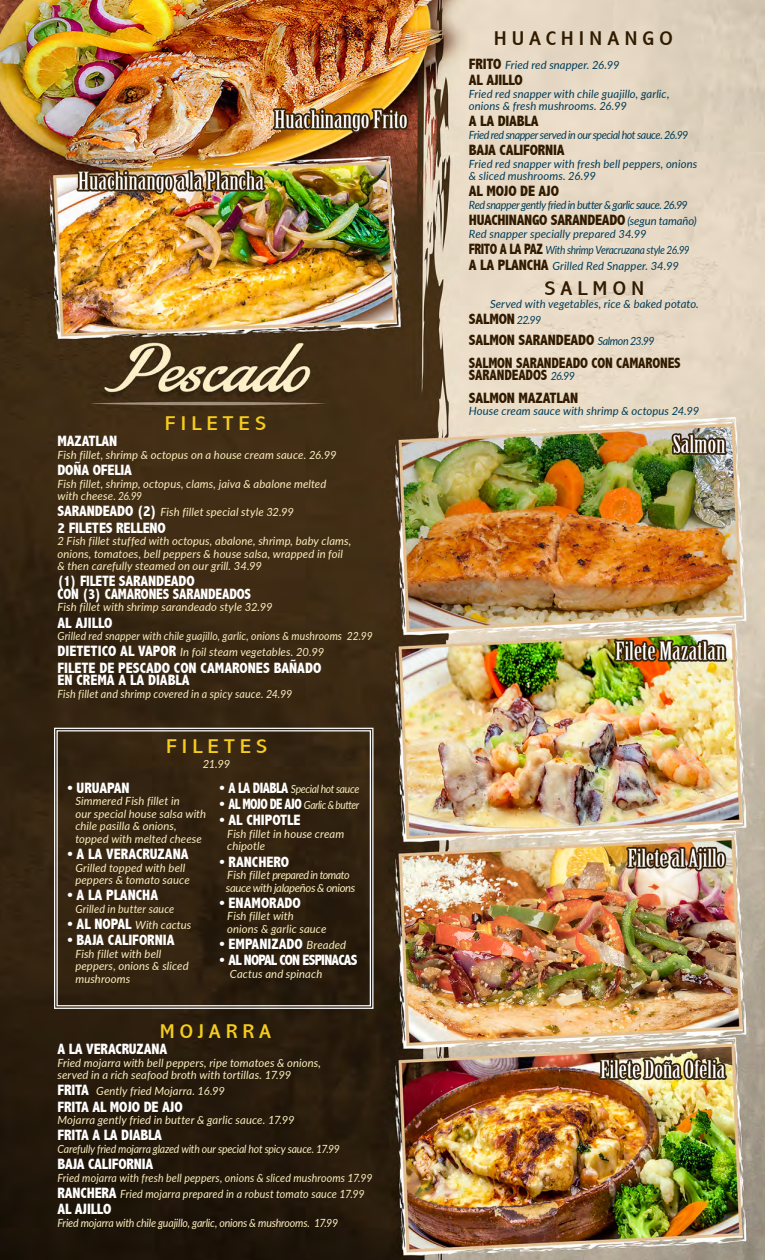
<style>
.page{position:relative;width:765px;height:1260px;background:#fff}
.page>*{position:absolute;margin:0;border:0;box-sizing:border-box;transform-origin:0 0}
.t1{font:condensed 20px "Abadi";letter-spacing:.2em;color:#f6cd1d;scale:1.25 1}
.t2{font:condensed 20px "Abadi";letter-spacing:.2em;color:#301a00;scale:1.25 1}
.t3{font:800 condensed 15px "Abadi";letter-spacing:-.01em;color:#fff}
.t4{font:800 condensed 15px "Abadi";letter-spacing:-.01em;color:#301a00}
.t5{font:800 condensed 15px "Abadi";letter-spacing:-.01em;color:#fff;scale:.95 1}
.t6{font:800 condensed 15px/12.5px "Abadi";letter-spacing:-.01em;color:#301a00;scale:.95 1}
.t7{font:800 condensed 15px "Abadi";letter-spacing:-.05em;color:#fff}
.t8{font:italic 11.25px/12.5px "Lato";letter-spacing:.01em;color:#fbeebe}
.t9{font:italic 11.25px/12.5px "Lato";letter-spacing:.005em;color:#003b57}
.t10{font:italic 11.25px "Lato";letter-spacing:.01em;color:#fbeebe;scale:.95 1}
.t11{font:italic 11.25px "Lato";letter-spacing:.01em;color:#fbeebe;scale:.92 1}
.t12{font:italic 11.25px "Lato";letter-spacing:-.015em;color:#fbeebe;scale:.93 1}
.t13{font:italic 11.25px "Lato";letter-spacing:.01em;color:#fbeebe;scale:.94 1}
.t14{font:italic 11.25px "Lato";letter-spacing:-.015em;color:#fbeebe;scale:.94 1}
.t15{font:italic 11.25px "Lato";letter-spacing:-.04em;color:#003b57;scale:.95 1}
.t16{font:italic 11.25px "Lato";letter-spacing:-.04em;color:#003b57;scale:.96 1}
.t17{font:italic 11.25px "Lato";letter-spacing:-.03em;color:#003b57;scale:.9 1}
.t18{font:italic 11.25px "Lato";letter-spacing:-.04em;color:#fbeebe}
.t19{font:italic 11.25px "Lato";letter-spacing:-.03em;color:#fbeebe;scale:.92 1}
.t20{font:italic 11.25px "Lato";letter-spacing:-.04em;color:#fbeebe;scale:.89 1}
.t21{font:italic 11.25px "Lato";letter-spacing:-.03em;color:#fbeebe}
.s1{font-family:"Abadi";font-weight:800;font-style:normal;font-stretch:condensed;font-size:15px;color:#fff}
.s2{font-family:"Lato";font-weight:400;font-style:italic;font-stretch:normal;font-size:11.25px;color:#fbeebe}
.s3{font-family:"Abadi";font-weight:800;font-style:normal;font-stretch:condensed;font-size:15px;color:#301a00}
.s4{font-family:"Lato";font-weight:400;font-style:italic;font-stretch:normal;font-size:11.25px;color:#003b57}
</style>
<div class="page">
<img style="left:0;top:0;width:765px;height:1260px">
<svg style="left:53px;top:727px;width:321px;height:283px;background:#352614"></svg>
<div style="left:57px;top:730px;width:314px;height:276px;border:1px solid #fff"></div>
<p class="t1" style="left:165px;top:412px;width:82px">FILETES</p>
<p class="t3" style="left:58px;top:433px;width:61px">MAZATLAN</p>
<p class="t8" style="left:58px;top:448px;width:281px">Fish fillet, shrimp &amp; octopus on a house cream sauce. 26.99</p>
<p class="t3" style="left:58px;top:461px;width:76px">DOÑA OFELIA</p>
<p class="t8" style="left:58px;top:477px;width:270px">Fish fillet, shrimp, octopus, clams, jaiva &amp; abalone melted</p>
<p class="t8" style="left:58px;top:489px;width:86px">with cheese. 26.99</p>
<p class="t8" style="left:58px;top:506px;width:238px"><span class="s1">SARANDEADO (2)</span> Fish fillet special style 32.99</p>
<p class="t3" style="left:58px;top:519px;width:110px">2 FILETES RELLENO</p>
<p class="t8" style="left:58px;top:534px;width:295px">2 Fish fillet stuffed with octopus, abalone, shrimp, baby clams, onions, tomatoes, bell peppers &amp; house salsa, wrapped in foil</p>
<p class="t8" style="left:58px;top:559px;width:206px">&amp; then carefully steamed on our grill. 34.99</p>
<p class="t5" style="left:58px;top:573px;width:146px">(1) FILETE SARANDEADO</p>
<p class="t5" style="left:58px;top:585px;width:205px">CON (3) CAMARONES SARANDEADOS</p>
<p class="t8" style="left:58px;top:601px;width:217px">Fish fillet with shrimp sarandeado style 32.99</p>
<p class="t3" style="left:58px;top:614px;width:57px">AL AJILLO</p>
<p class="t11" style="left:58px;top:628px;width:344px">Grilled red snapper with chile guajillo, garlic, onions &amp; mushrooms 22.99</p>
<p class="t8" style="left:58px;top:646px;width:268px"><span class="s1">DIETETICO AL VAPOR</span> In foil steam vegetables. 20.99</p>
<p class="t3" style="left:58px;top:659px;width:265px">FILETE DE PESCADO CON CAMARONES BAÑADO</p>
<p class="t3" style="left:58px;top:671px;width:134px">EN CREMA A LA DIABLA</p>
<p class="t10" style="left:58px;top:685px;width:249px">Fish fillet and shrimp covered in a spicy sauce. 24.99</p>
<p class="t1" style="left:166px;top:735px;width:82px">FILETES</p>
<p class="t8" style="left:203px;top:757px;width:29px">21.99</p>
<p class="t3" style="left:68px;top:779px;width:64px">• URUAPAN</p>
<p class="t8" style="left:75px;top:795px;width:106px">Simmered Fish fillet in</p>
<p class="t8" style="left:75px;top:807px;width:132px">our special house salsa with</p>
<p class="t8" style="left:75px;top:820px;width:103px">chile pasilla &amp; onions,</p>
<p class="t8" style="left:75px;top:832px;width:128px">topped with melted cheese</p>
<p class="t3" style="left:68px;top:845px;width:123px">• A LA VERACRUZANA</p>
<p class="t8" style="left:75px;top:861px;width:111px">Grilled topped with bell</p>
<p class="t8" style="left:75px;top:873px;width:116px">peppers &amp; tomato sauce</p>
<p class="t3" style="left:68px;top:887px;width:92px">• A LA PLANCHA</p>
<p class="t10" style="left:75px;top:901px;width:106px">Grilled in butter sauce</p>
<p class="t8" style="left:68px;top:918px;width:125px"><span class="s1">• AL NOPAL</span> With cactus</p>
<p class="t3" style="left:68px;top:932px;width:109px">• BAJA CALIFORNIA</p>
<p class="t8" style="left:75px;top:947px;width:87px">Fish fillet with bell</p>
<p class="t8" style="left:75px;top:960px;width:115px">peppers, onions &amp; sliced</p>
<p class="t8" style="left:75px;top:972px;width:56px">mushrooms</p>
<p class="t19" style="left:219px;top:781px;width:154px"><span class="s1">• A LA DIABLA</span> Special hot sauce</p>
<p class="t20" style="left:219px;top:797px;width:159px"><span class="s1">• AL MOJO DE AJO</span> Garlic &amp; butter</p>
<p class="t3" style="left:219px;top:812px;width:83px">• AL CHIPOTLE</p>
<p class="t8" style="left:227px;top:827px;width:118px">Fish fillet in house cream</p>
<p class="t8" style="left:227px;top:840px;width:39px">chipotle</p>
<p class="t3" style="left:219px;top:853px;width:71px">• RANCHERO</p>
<p class="t18" style="left:227px;top:867px;width:124px">Fish fillet prepared in tomato</p>
<p class="t21" style="left:226px;top:880px;width:131px">sauce with jalapeños &amp; onions</p>
<p class="t3" style="left:219px;top:894px;width:83px">• ENAMORADO</p>
<p class="t8" style="left:227px;top:910px;width:68px">Fish fillet with</p>
<p class="t8" style="left:227px;top:922px;width:101px">onions &amp; garlic sauce</p>
<p class="t3" style="left:219px;top:935px;width:128px">• EMPANIZADO <span class="s2">Breaded</span></p>
<p class="t7" style="left:219px;top:952px;width:140px">• AL NOPAL CON ESPINACAS</p>
<p class="t8" style="left:230px;top:967px;width:94px">Cactus and spinach</p>
<p class="t1" style="left:160px;top:1020px;width:91px">MOJARRA</p>
<p class="t3" style="left:58px;top:1041px;width:111px">A LA VERACRUZANA</p>
<p class="t8" style="left:58px;top:1056px;width:265px">Fried mojarra with bell peppers, ripe tomatoes &amp; onions,</p>
<p class="t8" style="left:58px;top:1068px;width:235px">served in a rich seafood broth with tortillas. 17.99</p>
<p class="t8" style="left:58px;top:1085px;width:169px"><span class="s1">FRITA</span> Gently fried Mojarra. 16.99</p>
<p class="t3" style="left:58px;top:1098px;width:127px">FRITA AL MOJO DE AJO</p>
<p class="t8" style="left:58px;top:1113px;width:239px">Mojarra gently fried in butter &amp; garlic sauce. 17.99</p>
<p class="t3" style="left:58px;top:1127px;width:106px">FRITA A LA DIABLA</p>
<p class="t12" style="left:58px;top:1141px;width:305px">Carefully fried mojarra glazed with our special hot spicy sauce. 17.99</p>
<p class="t3" style="left:58px;top:1156px;width:97px">BAJA CALIFORNIA</p>
<p class="t13" style="left:58px;top:1170px;width:337px">Fried mojarra with fresh bell peppers, onions &amp; sliced mushrooms 17.99</p>
<p class="t10" style="left:58px;top:1186px;width:325px"><span class="s1">RANCHERA</span> Fried mojarra prepared in a robust tomato sauce 17.99</p>
<p class="t3" style="left:58px;top:1201px;width:55px">AL AJILLO</p>
<p class="t14" style="left:58px;top:1215px;width:300px">Fried mojarra with chile guajillo, garlic, onions &amp; mushrooms. 17.99</p>
<p class="t2" style="left:494px;top:27px;width:145px">HUACHINANGO</p>
<p class="t9" style="left:469px;top:58px;width:152px"><span class="s3">FRITO</span> Fried red snapper. 26.99</p>
<p class="t4" style="left:469px;top:71px;width:55px">AL AJILLO</p>
<p class="t9" style="left:469px;top:87px;width:202px">Fried red snapper with chile guajillo, garlic, onions &amp; fresh mushrooms. 26.99</p>
<p class="t4" style="left:469px;top:113px;width:71px">A LA DIABLA</p>
<p class="t15" style="left:469px;top:127px;width:233px">Fried red snapper served in our special hot sauce. 26.99</p>
<p class="t4" style="left:469px;top:141px;width:97px">BAJA CALIFORNIA</p>
<p class="t9" style="left:469px;top:157px;width:230px">Fried red snapper with fresh bell peppers, onions &amp; sliced mushrooms. 26.99</p>
<p class="t4" style="left:469px;top:183px;width:92px">AL MOJO DE AJO</p>
<p class="t16" style="left:469px;top:197px;width:230px">Red snapper gently fried in butter &amp; garlic sauce. 26.99</p>
<p class="t4" style="left:469px;top:211px;width:229px">HUACHINANGO SARANDEADO <span class="s4">(segun tamaño)</span></p>
<p class="t9" style="left:469px;top:227px;width:179px">Red snapper specially prepared 34.99</p>
<p class="t17" style="left:469px;top:242px;width:247px"><span class="s3">FRITO A LA PAZ</span> With shrimp Veracruzana style 26.99</p>
<p class="t9" style="left:469px;top:259px;width:212px"><span class="s3">A LA PLANCHA</span> Grilled Red Snapper. 34.99</p>
<p class="t2" style="left:545px;top:277px;width:81px">SALMON</p>
<p class="t9" style="left:490px;top:297px;width:210px">Served with vegetables, rice &amp; baked potato.</p>
<p class="t4" style="left:469px;top:310px;width:74px">SALMON <span class="s4">22.99</span></p>
<p class="t4" style="left:469px;top:331px;width:187px">SALMON SARANDEADO <span class="s4">Salmon 23.99</span></p>
<p class="t6" style="left:469px;top:356px;width:225px">SALMON SARANDEADO CON CAMARONES<br>SARANDEADOS <span class="s4">26.99</span></p>
<p class="t4" style="left:469px;top:389px;width:111px">SALMON MAZATLAN</p>
<p class="t9" style="left:469px;top:404px;width:232px">House cream sauce with shrimp &amp; octopus 24.99</p>
</div>
